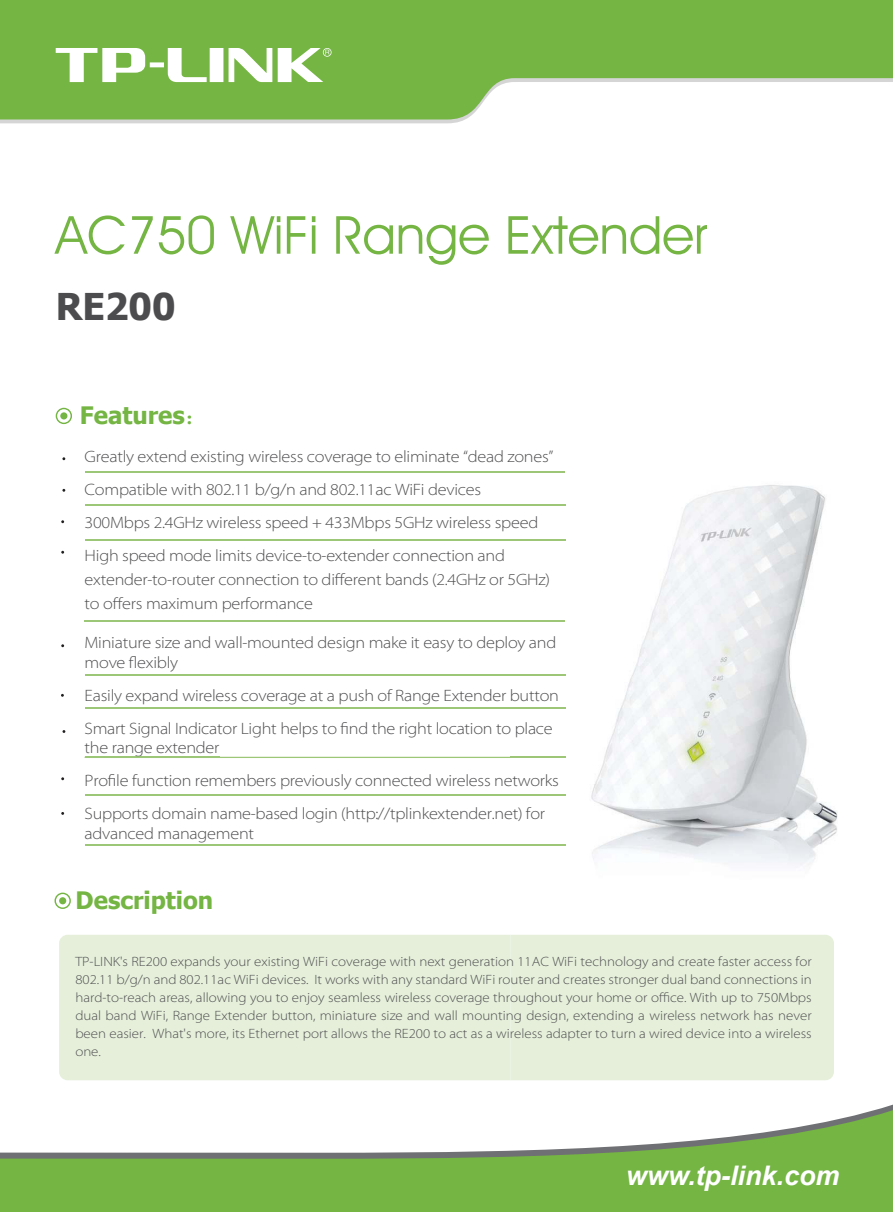
<style>
.page{position:relative;width:893px;height:1212px;background:#fff}
.page>*{position:absolute;margin:0;border:0;box-sizing:border-box;transform-origin:0 0}
.t1{font:52.65px "Avant Garde IT Cby BT";color:#74b543}
.t2{font:700 36.9px "Tahoma";color:#4c4c4e}
.t3{font:italic 700 27px "Arial";color:#fff}
.t4{font:700 24px "Tahoma";color:#74b543}
.t5{font:300 semi-expanded 16.5px/33px "Myriad Pro";letter-spacing:-.015em;color:#4c4c4e}
.t6{font:300 semi-expanded 13.5px/18px "Myriad Pro";color:#4c4c4e;text-align:justify}
.s1{font-family:"Sim Sun";font-weight:400}
</style>
<div class="page">
<svg style="left:0;top:1110px;width:893px;height:102px;fill:#74b543"></svg>
<hr style="left:510px;top:504px;width:56px;height:1px;background:#9dc676">
<hr style="left:85px;top:504px;width:425px;height:1px;background:#9cc776">
<hr style="left:510px;top:471px;width:54px;height:1px;background:#9dc676">
<hr style="left:85px;top:471px;width:425px;height:1px;background:#9cc776">
<svg style="left:0;top:119px;width:466px;height:4px;background:#c9d1c4"></svg>
<svg style="left:0;top:0;width:893px;height:119px;fill:#74b543"></svg>
<svg style="left:56px;top:48px;width:276px;height:34px"></svg>
<svg style="left:56px;top:408px;width:16px;height:16px"></svg>
<div style="left:60px;top:412px;width:7px;height:7px;background:#74b543;border-radius:50%"></div>
<svg style="left:55px;top:892px;width:16px;height:17px"></svg>
<div style="left:59px;top:897px;width:7px;height:7px;background:#74b543;border-radius:50%"></div>
<div style="left:510px;top:935px;width:324px;height:145px;background:#e5efda"></div>
<div style="left:59px;top:935px;width:451px;height:145px;background:#e5efda"></div>
<img style="left:591px;top:485px;width:247px;height:380px">
<hr style="left:510px;top:794px;width:56px;height:2px;background:#9dc676">
<hr style="left:85px;top:794px;width:425px;height:2px;background:#9cc776">
<hr style="left:510px;top:757px;width:56px;height:1px;background:#9dc676">
<svg style="left:85px;top:757px;width:425px;height:1px"></svg>
<hr style="left:510px;top:540px;width:56px;height:1px;background:#9dc676">
<hr style="left:85px;top:540px;width:425px;height:1px;background:#9cc776">
<hr style="left:510px;top:620px;width:55px;height:1px;background:#9dc676">
<hr style="left:84px;top:620px;width:426px;height:1px;background:#9cc776">
<hr style="left:510px;top:674px;width:56px;height:2px;background:#9dc676">
<hr style="left:85px;top:674px;width:425px;height:2px;background:#9cc776">
<hr style="left:510px;top:844px;width:56px;height:1px;background:#9dc676">
<hr style="left:85px;top:844px;width:425px;height:1px;background:#9cc776">
<hr style="left:510px;top:707px;width:56px;height:1px;background:#9dc676">
<hr style="left:85px;top:707px;width:425px;height:1px;background:#9cc776">
<h1 class="t1" style="left:56px;top:215px;width:653px">AC750 WiFi Range Extender</h1>
<h2 class="t2" style="left:56px;top:292px;width:121px">RE200</h2>
<h3 class="t4" style="left:80px;top:406px;width:130px">Features<span class="s1">：</span></h3>
<p class="t5" style="left:85px;top:442px;width:470px">Greatly extend existing wireless coverage to eliminate “dead zones” Compatible with 802.11 b/g/n and 802.11ac WiFi devices<br>300Mbps 2.4GHz wireless speed + 433Mbps 5GHz wireless speed High speed mode limits device-to-extender connection and</p>
<p class="t5" style="left:85px;top:569px;width:467px;line-height:24px">extender-to-router connection to different bands (2.4GHz or 5GHz) to offers maximum performance</p>
<p class="t5" style="left:85px;top:634px;width:473px;line-height:19.5px">Miniature size and wall-mounted design make it easy to deploy and move flexibly</p>
<p class="t5" style="left:85px;top:680px;width:476px">Easily expand wireless coverage at a push of Range Extender button<br>Smart Signal Indicator Light helps to find the right location to place</p>
<p class="t5" style="left:85px;top:733px;width:476px">the range extender<br>Profile function remembers previously connected wireless networks<br>Supports domain name-based login (http://tplinkextender.net) for</p>
<p class="t5" style="left:85px;top:818px;width:171px">advanced management</p>
<h3 class="t4" style="left:76px;top:891px;width:139px">Description</h3>
<p class="t6" style="left:75px;top:953px;width:738px">TP-LINK's RE200 expands your existing WiFi coverage with next generation 11AC WiFi technology and create faster access for 802.11 b/g/n and 802.11ac WiFi devices. It works with any standard WiFi router and creates stronger dual band connections in hard-to-reach areas, allowing you to enjoy seamless wireless coverage throughout your home or office. With up to 750Mbps dual band WiFi, Range Extender button, miniature size and wall mounting design, extending a wireless network has never been easier. What's more, its Ethernet port allows the RE200 to act as a wireless adapter to turn a wired device into a wireless one.</p>
<h3 class="t3" style="left:626px;top:1166px;width:215px">www.tp-link.com</h3>
</div>
